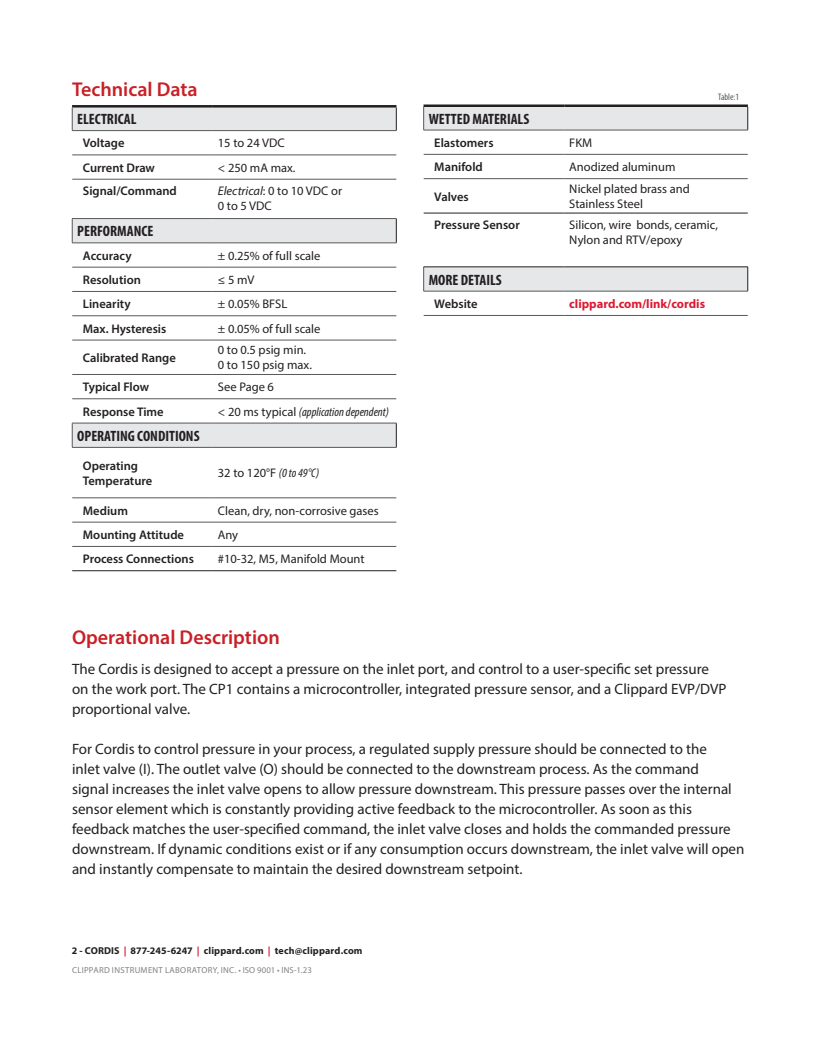
<style>
.page{position:relative;width:820px;height:1045px;background:#fff}
.page>*{position:absolute;margin:0;border:0;box-sizing:border-box;transform-origin:0 0}
.t1{font:600 20px "Myriad Pro";color:#c92027}
.t2{font:15px/20px "Myriad Pro";color:#231f20}
.t3{font:700 condensed 15px "Myriad Pro";color:#231f20}
.t4{font:12.5px/15px "Myriad Pro";color:#231f20}
.t5{font:600 12.5px/15px "Myriad Pro";color:#231f20}
.t6{font:italic condensed 12.5px "Myriad Pro";color:#231f20}
.t7{font:700 12.5px "Myriad Pro";color:#dc1a32}
.t8{font:700 10px "Myriad Pro";letter-spacing:.015em;color:#231f20}
.t9{font:condensed 9.5px "Myriad Pro";color:#57585a}
.t10{font:8.75px "Myriad Pro";letter-spacing:.03em;color:#808285}
.s1{font-style:italic}
.s2{font-style:normal;font-stretch:normal}
.s3{font-style:italic;font-stretch:condensed}
.s4{color:#dc1a32}
</style>
<div class="page">
<svg style="left:72px;top:107px;width:324px;height:340px"></svg>
<svg style="left:396px;top:107px;width:1px;height:23px"></svg>
<svg style="left:396px;top:219px;width:1px;height:23px"></svg>
<svg style="left:396px;top:423px;width:1px;height:24px"></svg>
<svg style="left:72px;top:219px;width:1px;height:23px"></svg>
<svg style="left:72px;top:423px;width:1px;height:24px"></svg>
<hr style="left:72px;top:105px;width:141px;height:2px;background:#231f20">
<hr style="left:213px;top:105px;width:183px;height:2px;background:#231f20">
<svg style="left:72px;top:107px;width:1px;height:23px"></svg>
<hr style="left:72px;top:130px;width:141px;height:1px;background:#57585a">
<hr style="left:213px;top:130px;width:183px;height:1px;background:#57585a">
<hr style="left:72px;top:155px;width:141px;height:1px;background:#57585a">
<hr style="left:213px;top:155px;width:183px;height:1px;background:#57585a">
<hr style="left:72px;top:179px;width:141px;height:1px;background:#57585a">
<hr style="left:213px;top:179px;width:183px;height:1px;background:#57585a">
<hr style="left:72px;top:218px;width:141px;height:1px;background:#57585a">
<hr style="left:213px;top:218px;width:183px;height:1px;background:#57585a">
<hr style="left:72px;top:242px;width:141px;height:1px;background:#57585a">
<hr style="left:213px;top:242px;width:183px;height:1px;background:#57585a">
<hr style="left:72px;top:267px;width:141px;height:1px;background:#57585a">
<hr style="left:213px;top:267px;width:183px;height:1px;background:#57585a">
<hr style="left:72px;top:291px;width:141px;height:1px;background:#57585a">
<hr style="left:213px;top:291px;width:183px;height:1px;background:#57585a">
<hr style="left:72px;top:315px;width:141px;height:1px;background:#57585a">
<hr style="left:213px;top:315px;width:183px;height:1px;background:#57585a">
<hr style="left:72px;top:340px;width:141px;height:1px;background:#57585a">
<hr style="left:213px;top:340px;width:183px;height:1px;background:#57585a">
<hr style="left:72px;top:374px;width:141px;height:1px;background:#57585a">
<hr style="left:213px;top:374px;width:183px;height:1px;background:#57585a">
<hr style="left:72px;top:398px;width:141px;height:1px;background:#57585a">
<hr style="left:213px;top:398px;width:183px;height:1px;background:#57585a">
<hr style="left:72px;top:422px;width:141px;height:1px;background:#57585a">
<hr style="left:213px;top:422px;width:183px;height:1px;background:#57585a">
<hr style="left:72px;top:447px;width:141px;height:1px;background:#57585a">
<hr style="left:213px;top:447px;width:183px;height:1px;background:#57585a">
<hr style="left:72px;top:497px;width:141px;height:1px;background:#57585a">
<hr style="left:213px;top:497px;width:183px;height:1px;background:#57585a">
<hr style="left:72px;top:521px;width:141px;height:1px;background:#57585a">
<hr style="left:213px;top:521px;width:183px;height:1px;background:#57585a">
<hr style="left:72px;top:546px;width:141px;height:1px;background:#57585a">
<hr style="left:213px;top:546px;width:183px;height:1px;background:#57585a">
<hr style="left:72px;top:570px;width:141px;height:1px;background:#231f20">
<hr style="left:213px;top:570px;width:183px;height:1px;background:#231f20">
<svg style="left:423px;top:107px;width:324px;height:184px"></svg>
<svg style="left:747px;top:107px;width:1px;height:23px"></svg>
<svg style="left:747px;top:267px;width:1px;height:24px"></svg>
<svg style="left:423px;top:267px;width:1px;height:24px"></svg>
<hr style="left:423px;top:104px;width:141px;height:3px;background:#231f20">
<hr style="left:564px;top:104px;width:183px;height:3px;background:#231f20">
<svg style="left:423px;top:107px;width:1px;height:23px"></svg>
<hr style="left:423px;top:130px;width:141px;height:1px;background:#57585a">
<hr style="left:564px;top:130px;width:183px;height:1px;background:#57585a">
<hr style="left:423px;top:154px;width:141px;height:1px;background:#57585a">
<hr style="left:564px;top:154px;width:183px;height:1px;background:#57585a">
<hr style="left:423px;top:178px;width:141px;height:1px;background:#57585a">
<hr style="left:564px;top:178px;width:183px;height:1px;background:#57585a">
<hr style="left:423px;top:291px;width:141px;height:1px;background:#57585a">
<hr style="left:564px;top:291px;width:183px;height:1px;background:#57585a">
<hr style="left:423px;top:315px;width:141px;height:1px;background:#57585a">
<hr style="left:564px;top:315px;width:183px;height:1px;background:#57585a">
<hr style="left:423px;top:213px;width:141px;height:1px;background:#231f20">
<hr style="left:564px;top:213px;width:183px;height:1px;background:#231f20">
<hr style="left:423px;top:266px;width:141px;height:1px;background:#231f20">
<hr style="left:564px;top:266px;width:183px;height:1px;background:#231f20">
<h1 class="t1" style="left:72px;top:76px;width:127px">Technical Data</h1>
<p class="t3" style="left:77px;top:110px;width:61px">ELECTRICAL</p>
<p class="t5" style="left:83px;top:135px;width:43px">Voltage</p>
<p class="t4" style="left:218px;top:135px;width:68px">15 to 24 VDC</p>
<p class="t5" style="left:83px;top:160px;width:74px">Current Draw</p>
<p class="t4" style="left:218px;top:160px;width:79px">&lt; 250 mA max.</p>
<p class="t5" style="left:83px;top:183px;width:95px">Signal/Command</p>
<p class="t4" style="left:218px;top:183px;width:126px"><span class="s1">Electrical</span>: 0 to 10 VDC or<br>0 to 5 VDC</p>
<p class="t3" style="left:77px;top:222px;width:77px">PERFORMANCE</p>
<p class="t5" style="left:83px;top:247px;width:50px">Accuracy</p>
<p class="t4" style="left:218px;top:248px;width:104px">± 0.25% of full scale</p>
<p class="t5" style="left:83px;top:272px;width:59px">Resolution</p>
<p class="t4" style="left:218px;top:272px;width:38px">≤ 5 mV</p>
<p class="t5" style="left:83px;top:296px;width:49px">Linearity</p>
<p class="t4" style="left:218px;top:296px;width:71px">± 0.05% BFSL</p>
<p class="t5" style="left:83px;top:320px;width:85px">Max. Hysteresis</p>
<p class="t4" style="left:218px;top:320px;width:104px">± 0.05% of full scale</p>
<p class="t5" style="left:83px;top:350px;width:94px">Calibrated Range</p>
<p class="t4" style="left:218px;top:342px;width:95px">0 to 0.5 psig min.<br>0 to 150 psig max.</p>
<p class="t5" style="left:83px;top:379px;width:68px">Typical Flow</p>
<p class="t4" style="left:218px;top:379px;width:58px">See Page 6</p>
<p class="t5" style="left:83px;top:403px;width:82px">Response Time</p>
<p class="t6" style="left:218px;top:404px;width:172px"><span class="s2">&lt; 20 ms typical</span> (application dependent)</p>
<p class="t3" style="left:77px;top:426px;width:124px">OPERATING CONDITIONS</p>
<p class="t5" style="left:83px;top:457px;width:71px">Operating<br>Temperature</p>
<p class="t4" style="left:218px;top:465px;width:103px">32 to 120°F <span class="s3">(0 to 49°C)</span></p>
<p class="t5" style="left:83px;top:502px;width:47px">Medium</p>
<p class="t4" style="left:218px;top:502px;width:162px">Clean, dry, non-corrosive gases</p>
<p class="t5" style="left:83px;top:526px;width:103px">Mounting Attitude</p>
<p class="t4" style="left:218px;top:527px;width:22px">Any</p>
<p class="t5" style="left:83px;top:551px;width:112px">Process Connections</p>
<p class="t4" style="left:218px;top:551px;width:148px">#10-32, M5, Manifold Mount</p>
<h1 class="t1" style="left:72px;top:623px;width:209px">Operational Description</h1>
<p class="t9" style="left:717px;top:91px;width:22px">Table:1</p>
<p class="t3" style="left:428px;top:109px;width:102px">WETTED MATERIALS</p>
<p class="t5" style="left:434px;top:135px;width:61px">Elastomers</p>
<p class="t4" style="left:569px;top:135px;width:24px">FKM</p>
<p class="t5" style="left:434px;top:159px;width:50px">Manifold</p>
<p class="t4" style="left:569px;top:159px;width:108px">Anodized aluminum</p>
<p class="t5" style="left:434px;top:188px;width:36px">Valves</p>
<p class="t4" style="left:569px;top:181px;width:122px">Nickel plated brass and<br>Stainless Steel</p>
<p class="t5" style="left:434px;top:217px;width:87px">Pressure Sensor</p>
<p class="t4" style="left:569px;top:217px;width:150px">Silicon, wire bonds, ceramic,<br>Nylon and RTV/epoxy</p>
<p class="t3" style="left:428px;top:270px;width:74px">MORE DETAILS</p>
<p class="t5" style="left:434px;top:296px;width:45px">Website</p>
<p class="t7" style="left:569px;top:295px;width:137px">clippard.com/link/cordis</p>
<p class="t2" style="left:72px;top:658px;width:655px">The Cordis is designed to accept a pressure on the inlet port, and control to a user-specific set pressure on the work port. The CP1 contains a microcontroller, integrated pressure sensor, and a Clippard EVP/DVP proportional valve.</p>
<p class="t2" style="left:72px;top:738px;width:673px">For Cordis to control pressure in your process, a regulated supply pressure should be connected to the<br>inlet valve (I). The outlet valve (O) should be connected to the downstream process. As the command<br>signal increases the inlet valve opens to allow pressure downstream. This pressure passes over the internal sensor element which is constantly providing active feedback to the microcontroller. As soon as this feedback matches the user-specified command, the inlet valve closes and holds the commanded pressure downstream. If dynamic conditions exist or if any consumption occurs downstream, the inlet valve will open and instantly compensate to maintain the desired downstream setpoint.</p>
<p class="t8" style="left:72px;top:944px;width:292px">2 - CORDIS <span class="s4">|</span> 877-245-6247 <span class="s4">|</span> clippard.com <span class="s4">|</span> tech@clippard.com</p>
<p class="t10" style="left:72px;top:963px;width:241px">CLIPPARD INSTRUMENT LABORATORY, INC. • ISO 9001 • INS-1.23</p>
</div>
